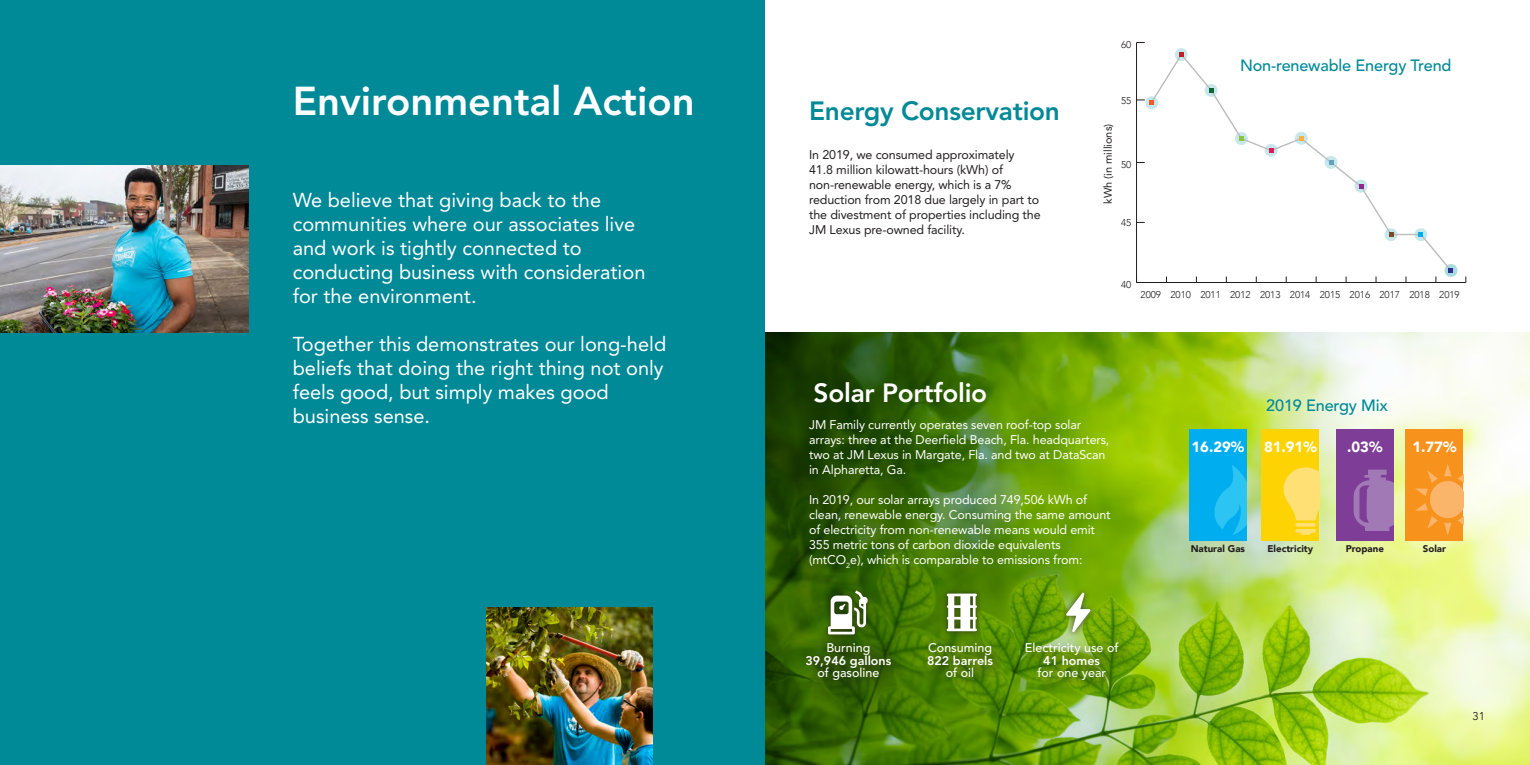
<style>
.page{position:relative;width:1530px;height:765px;background:#fff}
.page>*{position:absolute;margin:0;border:0;box-sizing:border-box;transform-origin:0 0}
.t1{font:800 40px "Avenir LT Std";color:#fff}
.t2{font:800 26.25px "Avenir LT Std";letter-spacing:-.01em;color:#008997}
.t3{font:800 26.25px "Avenir LT Std";letter-spacing:-.01em;color:#fff}
.t4{font:20px/24px "Avenir LT Std";color:#fff}
.t5{font:500 16.25px "Avenir LT Std";letter-spacing:-.01em;color:#008997}
.t6{font:900 14.75px "Avenir";color:#fff}
.t7{font:12.5px/15px "Avenir LT Std";letter-spacing:-.01em;color:#fff}
.t8{font:12.5px/15px "Avenir LT Std";letter-spacing:-.01em;color:#231f20}
.t9{font:500 12.5px/12.5px "Avenir LT Std";color:#fff;text-align:center}
.t10{font:800 12.5px "Avenir LT Std";color:#fff}
.t11{font:11.25px "Avenir LT Std";color:#231f20}
.t12{font:11px "Avenir LT Std";color:#231f20}
.t13{font:300 9.88px "Avenir";color:#231f20}
.t14{font:900 9.75px "Avenir";color:#231f20}
.s1{font-weight:800}
</style>
<div class="page">
<img style="left:765px;top:332px;width:765px;height:433px">
<div style="left:0;top:0;width:765px;height:765px;background:#008997"></div>
<img style="left:486px;top:608px;width:166px;height:157px">
<img style="left:0;top:166px;width:248px;height:166px">
<svg style="left:799px;top:635px;width:335px;height:61px;background:#4b7d06"></svg>
<div style="left:822px;top:585px;width:52px;height:56px;background:#231f20;opacity:.75"></div>
<svg style="left:828px;top:590px;width:40px;height:44px"></svg>
<div style="left:941px;top:587px;width:42px;height:50px;background:#231f20;opacity:.75"></div>
<svg style="left:947px;top:594px;width:30px;height:37px"></svg>
<div style="left:1060px;top:587px;width:37px;height:51px;background:#231f20;opacity:.75"></div>
<svg style="left:1066px;top:592px;width:25px;height:41px"></svg>
<div style="left:1175px;top:48px;width:13px;height:13px;background:#c7e8ea;border-radius:50%"></div>
<div style="left:1385px;top:228px;width:12px;height:13px;background:#c7e8ea;border-radius:50%"></div>
<hr style="left:1137px;top:282px;width:329px;height:1px;background:#231f20">
<hr style="left:1136px;top:43px;width:1px;height:240px;background:#231f20">
<hr style="left:1391px;top:234px;width:30px;height:1px;background:#bcbdc0">
<svg style="left:1137px;top:52px;width:256px;height:185px"></svg>
<svg style="left:1414px;top:228px;width:44px;height:54px"></svg>
<div style="left:1262px;top:430px;width:57px;height:111px;background:#fed304"></div>
<svg style="left:1295px;top:523px;width:21px;height:4px"></svg>
<svg style="left:1295px;top:529px;width:21px;height:6px"></svg>
<svg style="left:1283px;top:467px;width:36px;height:54px"></svg>
<div style="left:1336px;top:430px;width:58px;height:111px;background:#7e3e98"></div>
<svg style="left:1354px;top:470px;width:40px;height:61px"></svg>
<div style="left:1406px;top:430px;width:57px;height:111px;background:#f7931d"></div>
<svg style="left:1415px;top:464px;width:48px;height:71px"></svg>
<div style="left:1189px;top:430px;width:58px;height:111px;background:#00aeef"></div>
<svg style="left:1214px;top:465px;width:33px;height:70px"></svg>
<p class="t1" style="left:293px;top:78px;width:404px">Environmental Action</p>
<p class="t4" style="left:293px;top:189px;width:344px">We believe that giving back to the communities where our associates live</p>
<p class="t4" style="left:293px;top:237px;width:354px">and work is tightly connected to conducting business with consideration for the environment.</p>
<p class="t4" style="left:293px;top:333px;width:375px">Together this demonstrates our long-held beliefs that doing the right thing not only feels good, but simply makes good</p>
<p class="t4" style="left:293px;top:405px;width:139px">business sense.</p>
<p class="t2" style="left:809px;top:96px;width:252px">Energy Conservation</p>
<p class="t8" style="left:809px;top:147px;width:233px">In 2019, we consumed approximately 41.8 million kilowatt-hours (kWh) of non-renewable energy, which is a 7% reduction from 2018 due largely in part to the divestment of properties including the JM Lexus pre-owned facility.</p>
<p class="t13" style="left:1121px;top:39px;width:12px">60</p>
<p class="t13" style="left:1121px;top:95px;width:12px">55</p>
<p class="t12" style="left:1102px;top:204px;width:82px;rotate:-90deg">kWh (in millions)</p>
<p class="t13" style="left:1121px;top:159px;width:12px">50</p>
<p class="t13" style="left:1121px;top:217px;width:12px">45</p>
<p class="t5" style="left:1240px;top:56px;width:213px">Non-renewable Energy Trend</p>
<p class="t13" style="left:1121px;top:279px;width:12px">40</p>
<p class="t13" style="left:1141px;top:289px;width:321px">2009 2010 2011 2012 2013 2014 2015 2016 2017 2018 2019</p>
<p class="t3" style="left:814px;top:378px;width:175px">Solar Portfolio</p>
<p class="t7" style="left:809px;top:417px;width:302px">JM Family currently operates seven roof-top solar arrays: three at the Deerfield Beach, Fla. headquarters, two at JM Lexus in Margate, Fla. and two at DataScan in Alpharetta, Ga.</p>
<p class="t7" style="left:809px;top:492px;width:303px">In 2019, our solar arrays produced 749,506 kWh of clean, renewable energy. Consuming the same amount of electricity from non-renewable means would emit 355 metric tons of carbon dioxide equivalents (mtCO<sub>2</sub>e), which is comparable to emissions from:</p>
<p class="t9" style="left:826px;top:642px;width:45px">Burning</p>
<p class="t10" style="left:805px;top:653px;width:87px">39,946 gallons</p>
<p class="t9" style="left:817px;top:667px;width:64px">of gasoline</p>
<p class="t9" style="left:928px;top:642px;width:65px">Consuming</p>
<p class="t10" style="left:927px;top:653px;width:67px">822 barrels</p>
<p class="t9" style="left:946px;top:667px;width:30px">of oil</p>
<p class="t9" style="left:1025px;top:642px;width:95px">Electricity use of<br><span class="s1">41 homes</span></p>
<p class="t9" style="left:1037px;top:667px;width:70px">for one year</p>
<p class="t5" style="left:1266px;top:396px;width:123px">2019 Energy Mix</p>
<p class="t6" style="left:1192px;top:434px;width:54px">16.29%</p>
<p class="t6" style="left:1264px;top:434px;width:54px">81.91%</p>
<p class="t6" style="left:1347px;top:434px;width:37px">.03%</p>
<p class="t6" style="left:1412px;top:434px;width:46px">1.77%</p>
<p class="t14" style="left:1191px;top:540px;width:56px">Natural Gas</p>
<p class="t14" style="left:1267px;top:540px;width:47px">Electricity</p>
<p class="t14" style="left:1346px;top:540px;width:40px">Propane</p>
<p class="t14" style="left:1423px;top:540px;width:25px">Solar</p>
<p class="t11" style="left:1472px;top:710px;width:14px">31</p>
</div>
